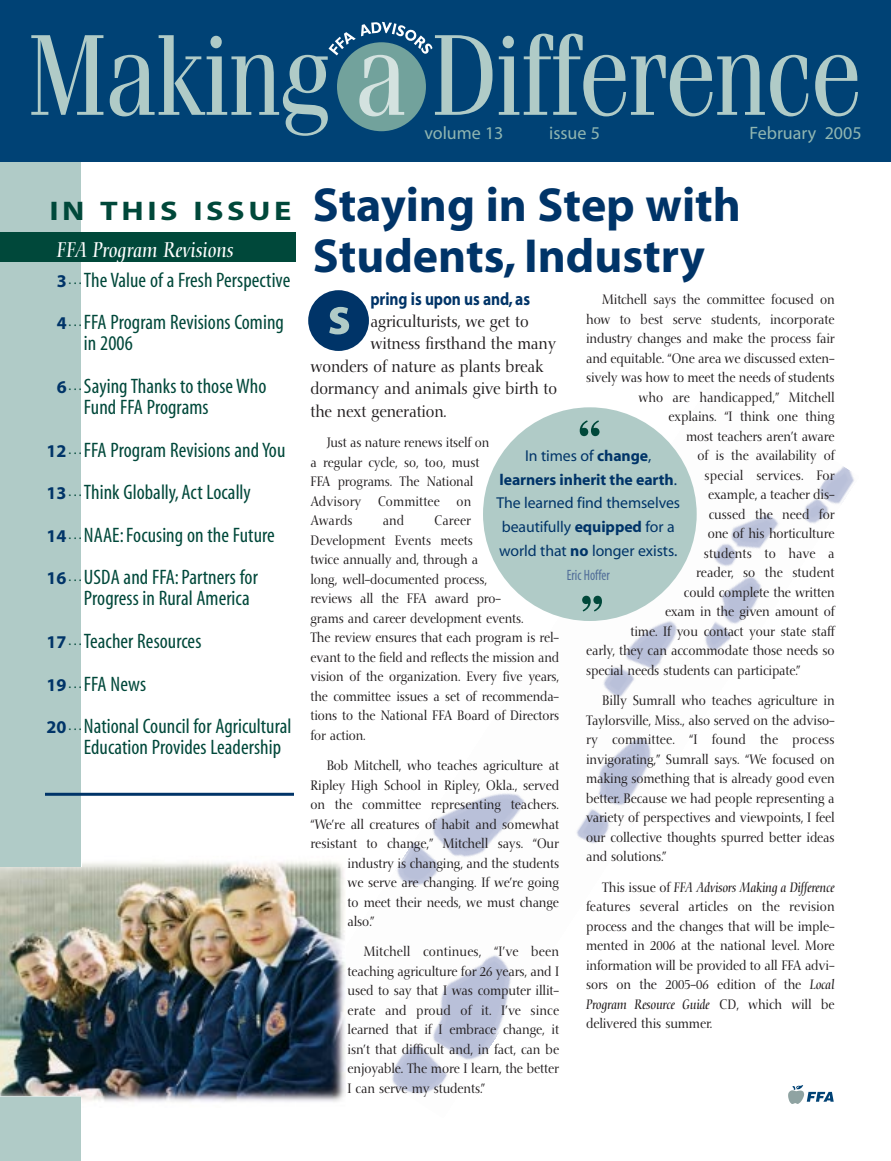
<style>
.page{position:relative;width:891px;height:1161px;background:#fff}
.page>*{position:absolute;margin:0;border:0;box-sizing:border-box;transform-origin:0 0}
.t1{font:74.55px "Fenice IT Cby BT";color:#00483a}
.t2{font:700 54px "Myriad";color:#b0cbc7}
.t3{font:700 48px/51px "Myriad";color:#003468}
.t4{font:700 27px "Myriad";letter-spacing:.11em;color:#00483a;scale:1.2 1}
.t5{font:condensed 21px/21px "Myriad";letter-spacing:.005em;color:#00483a}
.t6{font:italic 21px "Nofret";letter-spacing:.005em;color:#fff;scale:.9 1}
.t7{font:18px "Myriad";color:#90b6b1}
.t8{font:700 18px "Myriad";letter-spacing:-.005em;color:#003468;scale:.86 1}
.t9{font:16.5px "Nofret";letter-spacing:-.005em;color:#231f20;scale:.9 1}
.t10{font:15.75px/23.7px "Myriad";letter-spacing:-.005em;color:#003468;text-align:center}
.t11{font:condensed 15px "Myriad";color:#4f6c98;scale:.9 1}
.t12{font:13.5px/19.5px "Nofret";letter-spacing:-.005em;color:#231f20;text-align:justify;scale:.9 1}
.t13{font:13.5px/19.5px "Nofret";letter-spacing:-.005em;color:#231f20;scale:.89 1}
.t14{font:13.5px "Nofret";letter-spacing:.015em;color:#231f20;scale:.9 1}
.s1{font-weight:700;font-stretch:normal;font-size:18px;color:#003468}
.s2{font-size:15px}
.s3{font-style:italic}
.s4{font-weight:700}
</style>
<div class="page">
<img style="left:392px;top:410px;width:462px;height:684px">
<div style="left:0;top:154px;width:81px;height:1007px;background:#b0cbc7"></div>
<div style="left:308px;top:290px;width:61px;height:61px;background:#003468;border-radius:50%"></div>
<div style="left:0;top:0;width:891px;height:162px;background:#004275"></div>
<svg style="left:31px;top:35px;width:72px;height:80px"></svg>
<svg style="left:499px;top:34px;width:309px;height:82px"></svg>
<svg style="left:815px;top:55px;width:43px;height:61px"></svg>
<svg style="left:110px;top:22px;width:383px;height:114px"></svg>
<svg style="left:788px;top:1085px;width:46px;height:19px"></svg>
<div style="left:0;top:233px;width:295px;height:29px;background:#00483a"></div>
<hr style="left:45px;top:793px;width:249px;height:3px;background:#003468">
<img style="left:0;top:861px;width:346px;height:241px">
<div style="left:483px;top:407px;width:214px;height:214px;background:#b0cbc7;border-radius:50%"></div>
<h3 class="t4" style="left:49px;top:201px;width:203px">IN THIS ISSUE</h3>
<h3 class="t6" style="left:57px;top:240px;width:198px">FFA Program Revisions</h3>
<h3 class="t5" style="left:57px;top:271px;width:235px"><span class="s1">3</span><span class="s2">. . .</span> The Value of a Fresh Perspective</h3>
<h3 class="t5" style="left:84px;top:314px;width:202px;text-indent:-27px"><span class="s1">4</span><span class="s2">. . .</span> FFA Program Revisions Coming in 2006</h3>
<h3 class="t5" style="left:84px;top:378px;width:184px;text-indent:-27px"><span class="s1">6</span><span class="s2">. . .</span> Saying Thanks to those Who<br>Fund FFA Programs</h3>
<h3 class="t5" style="left:46px;top:441px;width:240px"><span class="s1">12</span><span class="s2">. . .</span> FFA Program Revisions and You</h3>
<h3 class="t5" style="left:46px;top:484px;width:206px"><span class="s1">13</span><span class="s2">. . .</span> Think Globally, Act Locally</h3>
<h3 class="t5" style="left:46px;top:526px;width:230px"><span class="s1">14</span><span class="s2">. . .</span> NAAE: Focusing on the Future</h3>
<h3 class="t5" style="left:84px;top:569px;width:175px;text-indent:-37px"><span class="s1">16</span><span class="s2">. . .</span> USDA and FFA: Partners for<br>Progress in Rural America</h3>
<h3 class="t5" style="left:46px;top:633px;width:156px"><span class="s1">17</span><span class="s2">. . .</span> Teacher Resources</h3>
<h3 class="t5" style="left:46px;top:675px;width:101px"><span class="s1">19</span><span class="s2">. . .</span> FFA News</h3>
<h3 class="t5" style="left:84px;top:718px;width:209px;text-indent:-37px"><span class="s1">20</span><span class="s2">. . .</span> National Council for Agricultural<br>Education Provides Leadership</h3>
<h3 class="t7" style="left:424px;top:126px;width:81px">volume 13</h3>
<h3 class="t7" style="left:549px;top:126px;width:52px">issue 5</h3>
<h3 class="t7" style="left:750px;top:126px;width:114px">February 2005</h3>
<h3 class="t3" style="left:313px;top:183px;width:429px">Staying in Step with<br>Students, Industry</h3>
<h3 class="t8" style="left:370px;top:292px;width:187px">pring is upon us and, as</h3>
<p class="t9" style="left:370px;top:314px;width:177px">agriculturists, we get to</p>
<p class="t9" style="left:370px;top:337px;width:208px">witness firsthand the many</p>
<p class="t9" style="left:310px;top:359px;width:261px">wonders of nature as plants break</p>
<p class="t9" style="left:310px;top:382px;width:276px">dormancy and animals give birth to</p>
<p class="t9" style="left:310px;top:404px;width:153px">the next generation.</p>
<p class="t13" style="left:311px;top:434px;width:202px;text-indent:16px">Just as nature renews itself on a regular cycle, so, too, must<br>FFA programs. The National<br>Advisory Committee on<br>Awards</p>
<p class="t12" style="left:602px;top:291px;width:260px">Mitchell says the committee focused on</p>
<p class="t12" style="left:586px;top:311px;width:278px">how to best serve students, incorporate</p>
<p class="t12" style="left:586px;top:330px;width:278px">industry changes and make the process fair</p>
<p class="t12" style="left:586px;top:350px;width:278px">and equitable. “One area we discussed exten-</p>
<p class="t12" style="left:586px;top:369px;width:278px">sively was how to meet the needs of students</p>
<p class="t12" style="left:638px;top:389px;width:220px">who are handicapped,” Mitchell</p>
<p class="t12" style="left:669px;top:408px;width:186px">explains. “I think one thing</p>
<p class="t12" style="left:686px;top:428px;width:166px">most teachers aren’t aware</p>
<p class="t12" style="left:698px;top:447px;width:154px">of is the availability of</p>
<p class="t14" style="left:705px;top:470px;width:146px">special services. For</p>
<p class="t12" style="left:708px;top:486px;width:142px">example, a teacher dis-</p>
<p class="t12" style="left:709px;top:506px;width:141px">cussed the need for</p>
<p class="t12" style="left:708px;top:525px;width:143px">one of his horticulture</p>
<p class="t14" style="left:704px;top:548px;width:147px">students to have a</p>
<p class="t12" style="left:696px;top:564px;width:155px">reader, so the student</p>
<p class="t12" style="left:684px;top:584px;width:169px">could complete the written</p>
<p class="t12" style="left:665px;top:603px;width:190px">exam in the given amount of</p>
<p class="t12" style="left:631px;top:623px;width:228px">time. If you contact your state staff</p>
<p class="t12" style="left:586px;top:642px;width:278px">early, they can accommodate those needs so</p>
<p class="t12" style="left:586px;top:662px;width:240px">special needs students can participate.”</p>
<p class="t12" style="left:586px;top:692px;width:278px;text-indent:16px">Billy Sumrall who teaches agriculture in Taylorsville, Miss., also served on the adviso&shy;ry committee. “I found the process invigorating,” Sumrall says. “We focused on making something that is already good even better. Because we had people representing a variety of perspectives and viewpoints, I feel our collective thoughts spurred better ideas and solutions.”</p>
<p class="t12" style="left:586px;top:879px;width:278px;text-indent:16px">This issue of <span class="s3">FFA Advisors Making a Difference </span>features several articles on the revision process and the changes that will be imple&shy;mented in 2006 at the national level. More information will be provided to all FFA advi&shy;sors on the 2005-06 edition of the <span class="s3">Local Program Resource Guide</span> CD, which will be delivered this summer.</p>
<h2 class="t2" style="left:327px;top:296px;width:25px">s</h2>
<h1 class="t1" style="left:574px;top:420px;width:32px">“</h1>
<p class="t10" style="left:496px;top:445px;width:185px">In times of <span class="s4">change</span>, <span class="s4">learners inherit the earth</span>.<br>The learned find themselves beautifully <span class="s4">equipped</span> for a world that <span class="s4">no</span> longer exists.</p>
<p class="t11" style="left:567px;top:569px;width:49px">Eric Hoffer</p>
<p class="t13" style="left:383px;top:512px;width:26px">and</p>
<p class="t13" style="left:311px;top:512px;width:281px;text-indent:124px">Career<br>Development Events meets<br>twice annually and, through a<br>long, well-documented process,<br>reviews all the FFA award pro-<br>grams and career development events.<br>The review ensures that each program is rel&shy;evant to the field and reflects the mission and vision of the organization. Every five years, the committee issues a set of recommenda&shy;tions to the National FFA Board of Directors for action.</p>
<p class="t12" style="left:327px;top:757px;width:260px">Bob Mitchell, who teaches agriculture at</p>
<p class="t12" style="left:311px;top:777px;width:278px">Ripley High School in Ripley, Okla., served</p>
<p class="t12" style="left:311px;top:796px;width:278px">on the committee representing teachers.</p>
<p class="t12" style="left:311px;top:816px;width:278px">“We’re all creatures of habit and somewhat</p>
<p class="t12" style="left:311px;top:835px;width:278px">resistant to change,” Mitchell says. “Our</p>
<p class="t12" style="left:348px;top:855px;width:237px">industry is changing, and the students</p>
<p class="t12" style="left:348px;top:874px;width:236px">we serve are changing. If we’re going</p>
<p class="t12" style="left:348px;top:894px;width:237px">to meet their needs, we must change</p>
<p class="t12" style="left:348px;top:913px;width:31px">also.”</p>
<p class="t12" style="left:348px;top:943px;width:237px;text-indent:16px">Mitchell continues, “I’ve been teaching agriculture for 26 years, and I used to say that I was computer illit&shy;erate and proud of it. I’ve since learned that if I embrace change, it isn’t that difficult and, in fact, can be enjoyable. The more I learn, the better I can serve my students.”</p>
<h1 class="t1" style="left:576px;top:595px;width:32px">”</h1>
</div>
